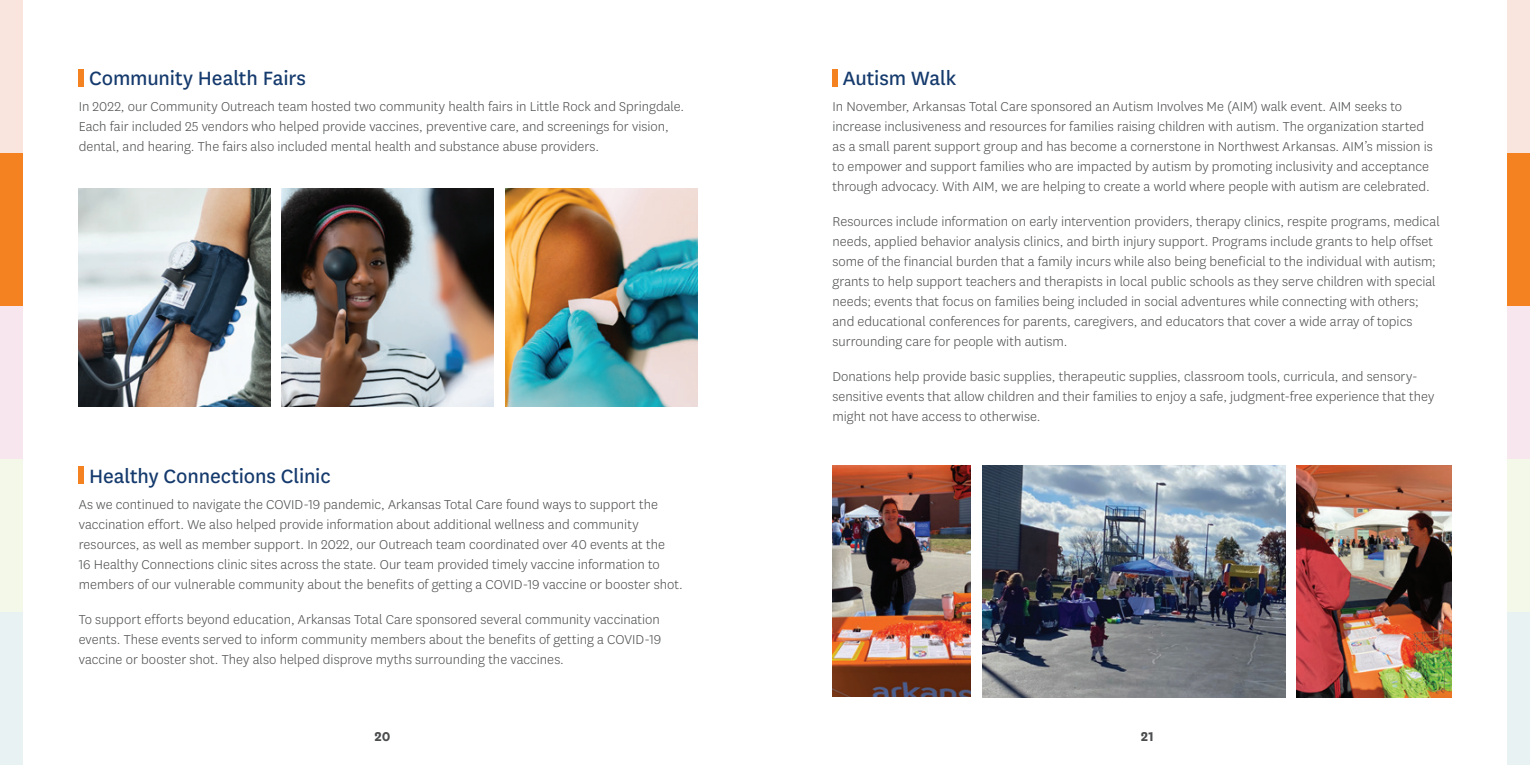
<style>
.page{position:relative;width:1530px;height:765px;background:#fff}
.page>*{position:absolute;margin:0;border:0;box-sizing:border-box;transform-origin:0 0}
.t1{font:22.5px "Centene Sans";letter-spacing:-.005em;color:#153a6d}
.t2{font:300 15px/20px "Centene Sans";color:#4b4c4d}
.t3{font:700 15px "Centene Sans";color:#4b4c4d}
</style>
<div class="page">
<div style="left:79px;top:466px;width:5px;height:18px;background:#f58220"></div>
<img style="left:79px;top:188px;width:192px;height:218px">
<img style="left:282px;top:188px;width:212px;height:218px">
<img style="left:505px;top:188px;width:193px;height:218px">
<div style="left:832px;top:69px;width:6px;height:18px;background:#f58220"></div>
<img style="left:832px;top:465px;width:139px;height:232px">
<img style="left:982px;top:466px;width:304px;height:232px">
<img style="left:1297px;top:466px;width:154px;height:232px">
<div style="left:79px;top:69px;width:5px;height:18px;background:#f58220"></div>
<div style="left:0;top:153px;width:22px;height:153px;background:#f58220"></div>
<div style="left:0;top:306px;width:22px;height:153px;background:#f7e6ed"></div>
<div style="left:0;top:459px;width:22px;height:153px;background:#f4f8e8"></div>
<div style="left:0;top:612px;width:22px;height:153px;background:#e9f2f3"></div>
<div style="left:0;top:0;width:22px;height:153px;background:#f9e5de"></div>
<div style="left:1508px;top:153px;width:22px;height:153px;background:#f58220"></div>
<div style="left:1508px;top:306px;width:22px;height:153px;background:#f7e6ed"></div>
<div style="left:1508px;top:459px;width:22px;height:153px;background:#f4f8e8"></div>
<div style="left:1508px;top:612px;width:22px;height:153px;background:#e9f2f3"></div>
<div style="left:1508px;top:0;width:22px;height:153px;background:#f9e5de"></div>
<h4 class="t1" style="left:89px;top:64px;width:218px">Community Health Fairs</h4>
<p class="t2" style="left:79px;top:96px;width:607px">In 2022, our Community Outreach team hosted two community health fairs in Little Rock and Springdale.<br>Each fair included 25 vendors who helped provide vaccines, preventive care, and screenings for vision, dental, and hearing. The fairs also included mental health and substance abuse providers.</p>
<h4 class="t1" style="left:89px;top:461px;width:243px">Healthy Connections Clinic</h4>
<p class="t2" style="left:79px;top:494px;width:605px">As we continued to navigate the COVID-19 pandemic, Arkansas Total Care found ways to support the vaccination effort. We also helped provide information about additional wellness and community resources, as well as member support. In 2022, our Outreach team coordinated over 40 events at the<br>16 Healthy Connections clinic sites across the state. Our team provided timely vaccine information to members of our vulnerable community about the benefits of getting a COVID-19 vaccine or booster shot.</p>
<p class="t2" style="left:79px;top:609px;width:584px;text-align:justify">To support efforts beyond education, Arkansas Total Care sponsored several community vaccination events. These events served to inform community members about the benefits of getting a COVID-19 vaccine or booster shot. They also helped disprove myths surrounding the vaccines.</p>
<p class="t3" style="left:374px;top:726px;width:18px">20</p>
<h4 class="t1" style="left:843px;top:64px;width:115px">Autism Walk</h4>
<p class="t2" style="left:832px;top:96px;width:602px">In November, Arkansas Total Care sponsored an Autism Involves Me (AIM) walk event. AIM seeks to increase inclusiveness and resources for families raising children with autism. The organization started as a small parent support group and has become a cornerstone in Northwest Arkansas. AIM’s mission is to empower and support families who are impacted by autism by promoting inclusivity and acceptance through advocacy. With AIM, we are helping to create a world where people with autism are celebrated.</p>
<p class="t2" style="left:832px;top:211px;width:609px">Resources include information on early intervention providers, therapy clinics, respite programs, medical needs, applied behavior analysis clinics, and birth injury support. Programs include grants to help offset some of the financial burden that a family incurs while also being beneficial to the individual with autism; grants to help support teachers and therapists in local public schools as they serve children with special needs; events that focus on families being included in social adventures while connecting with others; and educational conferences for parents, caregivers, and educators that cover a wide array of topics surrounding care for people with autism.</p>
<p class="t2" style="left:832px;top:366px;width:603px">Donations help provide basic supplies, therapeutic supplies, classroom tools, curricula, and sensory&shy;sensitive events that allow children and their families to enjoy a safe, judgment-free experience that they might not have access to otherwise.</p>
<p class="t3" style="left:1141px;top:726px;width:15px">21</p>
</div>
